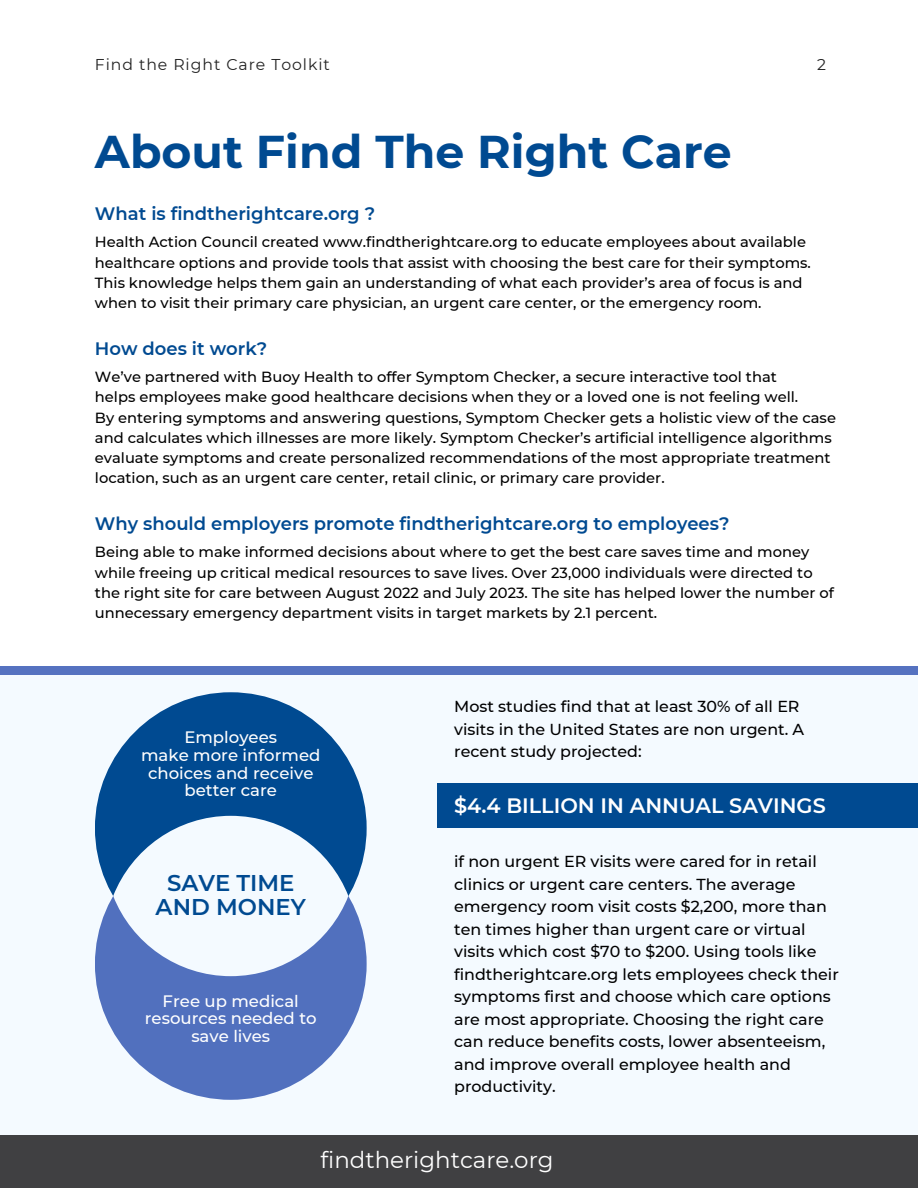
<style>
.page{position:relative;width:918px;height:1188px;background:#fff}
.page>*{position:absolute;margin:0;border:0;box-sizing:border-box;transform-origin:0 0}
.t1{font:700 45.75px "Montserrat";color:#004a91}
.t2{font:22.95px "Montserrat";color:#fff}
.t3{font:600 22.8px/23.9px "Montserrat";color:#004a91;text-align:center}
.t4{font:600 20.85px "Montserrat";color:#fff}
.t5{font:600 18px "Montserrat";color:#004a91}
.t6{font:500 16.5px/17.5px "Montserrat";color:#fff;text-align:center}
.t7{font:500 15.9px/22.5px "Montserrat";color:#000}
.t8{font:15.6px "Montserrat";letter-spacing:.06em;color:#222}
.t9{font:500 14.7px/20.2px "Montserrat";color:#000}
</style>
<div class="page">
<div style="left:0;top:672px;width:918px;height:516px;background:#f4faff"></div>
<div style="left:95px;top:692px;width:272px;height:272px;background:#004a91;border-radius:50%"></div>
<div style="left:95px;top:828px;width:272px;height:272px;background:#5170be;border-radius:50%"></div>
<svg style="left:113px;top:816px;width:235px;height:160px"></svg>
<div style="left:169px;top:840px;width:124px;height:124px;background:#f4faff;border-radius:50%"></div>
<div style="left:437px;top:784px;width:481px;height:44px;background:#004a91"></div>
<div style="left:0;top:1135px;width:918px;height:53px;background:#404042"></div>
<div style="left:0;top:667px;width:918px;height:8px;background:#5572c0"></div>
<h5 class="t8" style="left:95px;top:55px;width:236px">Find the Right Care Toolkit</h5>
<p class="t8" style="left:817px;top:55px;width:10px">2</p>
<h2 class="t1" style="left:95px;top:124px;width:638px">About Find The Right Care</h2>
<h1 class="t5" style="left:95px;top:203px;width:282px">What is findtherightcare.org ?</h1>
<p class="t9" style="left:95px;top:232px;width:718px">Health Action Council created www.findtherightcare.org to educate employees about available healthcare options and provide tools that assist with choosing the best care for their symptoms.<br>This knowledge helps them gain an understanding of what each provider’s area of focus is and when to visit their primary care physician, an urgent care center, or the emergency room.</p>
<p class="t5" style="left:95px;top:338px;width:174px">How does it work?</p>
<p class="t9" style="left:95px;top:366px;width:684px">We’ve partnered with Buoy Health to offer Symptom Checker, a secure interactive tool that</p>
<p class="t9" style="left:95px;top:387px;width:705px">helps employees make good healthcare decisions when they or a loved one is not feeling well.</p>
<p class="t9" style="left:95px;top:407px;width:743px">By entering symptoms and answering questions, Symptom Checker gets a holistic view of the case and calculates which illnesses are more likely. Symptom Checker’s artificial intelligence algorithms evaluate symptoms and create personalized recommendations of the most appropriate treatment location, such as an urgent care center, retail clinic, or primary care provider.</p>
<p class="t5" style="left:95px;top:513px;width:636px">Why should employers promote findtherightcare.org to employees?</p>
<p class="t9" style="left:95px;top:542px;width:740px">Being able to make informed decisions about where to get the best care saves time and money while freeing up critical medical resources to save lives. Over 23,000 individuals were directed to the right site for care between August 2022 and July 2023. The site has helped lower the number of unnecessary emergency department visits in target markets by 2.1 percent.</p>
<p class="t6" style="left:141px;top:729px;width:181px">Employees<br>make more informed choices and receive better care</p>
<h4 class="t3" style="left:156px;top:871px;width:152px">SAVE TIME<br>AND MONEY</h4>
<h2 class="t6" style="left:145px;top:992px;width:173px">Free up medical resources needed to save lives</h2>
<p class="t7" style="left:454px;top:695px;width:352px">Most studies find that at least 30% of all ER visits in the United States are non urgent. A recent study projected:</p>
<p class="t4" style="left:454px;top:793px;width:373px">$4.4 BILLION IN ANNUAL SAVINGS</p>
<h4 class="t7" style="left:454px;top:850px;width:386px">if non urgent ER visits were cared for in retail clinics or urgent care centers. The average emergency room visit costs $2,200, more than ten times higher than urgent care or virtual visits which cost $70 to $200. Using tools like findtherightcare.org lets employees check their symptoms first and choose which care options are most appropriate. Choosing the right care can reduce benefits costs, lower absenteeism, and improve overall employee health and productivity.</h4>
<h4 class="t2" style="left:320px;top:1146px;width:235px">findtherightcare.org</h4>
</div>
